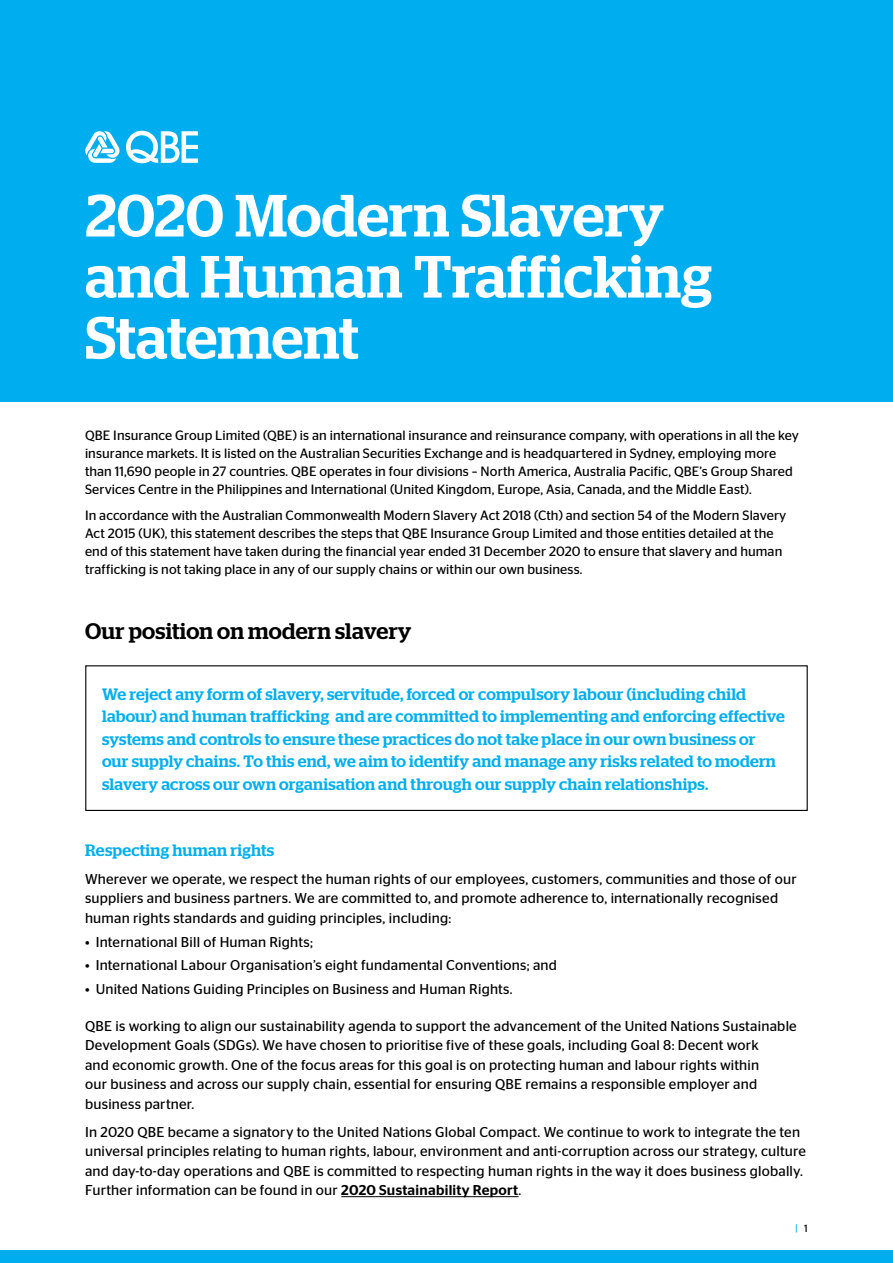
<style>
.page{position:relative;width:893px;height:1263px;background:#fff}
.page>*{position:absolute;margin:0;border:0;box-sizing:border-box;transform-origin:0 0}
.t1{font:500 59.4px/61.1px "Stag";letter-spacing:.005em;color:#fff}
.t2{font:500 22.5px "Stag";letter-spacing:.01em;color:#000}
.t3{font:500 16.5px/22.5px "Stag";letter-spacing:.01em;color:#00aeef}
.t4{font:14.25px/19.5px "Stag Sans";letter-spacing:.015em;color:#000}
.t5{font:13.5px/18px "Stag Sans";letter-spacing:.005em;color:#000}
.t6{font:10.5px "Stag Sans";color:#00aeef}
.s1{font-weight:500}
.s2{color:#000}
</style>
<div class="page">
<div style="left:0;top:0;width:893px;height:402px;background:#00aeef"></div>
<svg style="left:85px;top:130px;width:113px;height:33px"></svg>
<div style="left:0;top:1250px;width:893px;height:13px;background:#00aeef"></div>
<div style="left:85px;top:665px;width:723px;height:146px;border:1px solid #000"></div>
<hr style="left:341px;top:1196px;width:178px;height:1px;background:#000">
<h1 class="t1" style="left:85px;top:184px;width:628px">2020 Modern Slavery and Human Trafficking<br>Statement</h1>
<p class="t5" style="left:85px;top:426px;width:715px">QBE Insurance Group Limited (QBE) is an international insurance and reinsurance company, with operations in all the key insurance markets. It is listed on the Australian Securities Exchange and is headquartered in Sydney, employing more than 11,690 people in 27 countries. QBE operates in four divisions – North America, Australia Pacific, QBE’s Group Shared Services Centre in the Philippines and International (United Kingdom, Europe, Asia, Canada, and the Middle East).</p>
<p class="t5" style="left:85px;top:507px;width:703px">In accordance with the Australian Commonwealth Modern Slavery Act 2018 (Cth) and section 54 of the Modern Slavery Act 2015 (UK), this statement describes the steps that QBE Insurance Group Limited and those entities detailed at the end of this statement have taken during the financial year ended 31 December 2020 to ensure that slavery and human trafficking is not taking place in any of our supply chains or within our own business.</p>
<h2 class="t2" style="left:85px;top:618px;width:328px">Our position on modern slavery</h2>
<p class="t3" style="left:102px;top:682px;width:684px">We reject any form of slavery, servitude, forced or compulsory labour (including child labour) and human trafficking and are committed to implementing and enforcing effective systems and controls to ensure these practices do not take place in our own business or our supply chains. To this end, we aim to identify and manage any risks related to modern slavery across our own organisation and through our supply chain relationships.</p>
<p class="t3" style="left:85px;top:839px;width:191px">Respecting human rights</p>
<p class="t4" style="left:85px;top:869px;width:713px">Wherever we operate, we respect the human rights of our employees, customers, communities and those of our suppliers and business partners. We are committed to, and promote adherence to, internationally recognised human rights standards and guiding principles, including:</p>
<p class="t4" style="left:85px;top:932px;width:229px">• International Bill of Human Rights;</p>
<p class="t4" style="left:85px;top:956px;width:474px">• International Labour Organisation’s eight fundamental Conventions; and</p>
<p class="t4" style="left:85px;top:979px;width:429px">• United Nations Guiding Principles on Business and Human Rights.</p>
<p class="t4" style="left:85px;top:1016px;width:713px">QBE is working to align our sustainability agenda to support the advancement of the United Nations Sustainable Development Goals (SDGs). We have chosen to prioritise five of these goals, including Goal 8: Decent work<br>and economic growth. One of the focus areas for this goal is on protecting human and labour rights within<br>our business and across our supply chain, essential for ensuring QBE remains a responsible employer and business partner.</p>
<p class="t4" style="left:85px;top:1122px;width:723px">In 2020 QBE became a signatory to the United Nations Global Compact. We continue to work to integrate the ten universal principles relating to human rights, labour, environment and anti-corruption across our strategy, culture and day-to-day operations and QBE is committed to respecting human rights in the way it does business globally.<br>Further information can be found in our <span class="s1">2020 Sustainability Report</span>.</p>
<p class="t6" style="left:795px;top:1223px;width:14px">| <span class="s2">1</span></p>
</div>
